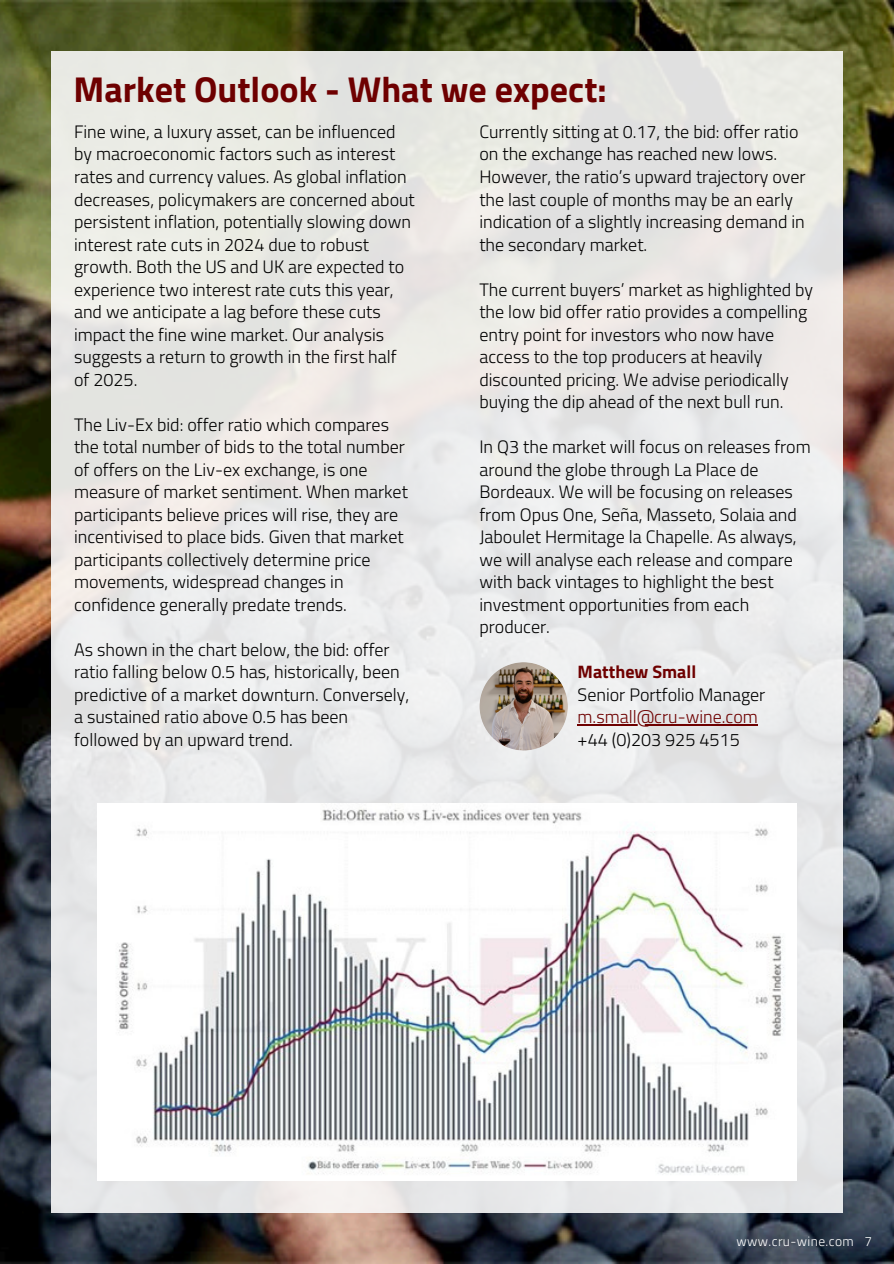
<style>
.page{position:relative;width:894px;height:1264px;background:#fff}
.page>*{position:absolute;margin:0;border:0;box-sizing:border-box;transform-origin:0 0}
.t1{font:700 36px "Titillium Web";color:#6e0000}
.t2{font:300 18px/22.5px "Titillium Web";color:#000}
.t3{font:300 18px/22.5px "Titillium Web";color:#6e0000}
.t4{font:300 13.5px "Titillium Web";letter-spacing:.03em;color:#fff}
.s1{font-weight:700;color:#6e0000}
.s2{color:#000}
</style>
<div class="page">
<img style="left:0;top:0;width:893px;height:1263px">
<div style="left:51px;top:51px;width:791px;height:1161px;background:#eaeae7"></div>
<img style="left:479px;top:662px;width:88px;height:88px;border-radius:50%">
<hr style="left:577px;top:724px;width:180px;height:1px;background:#6e0000">
<img style="left:97px;top:803px;width:699px;height:377px">
<h2 class="t1" style="left:73px;top:62px;width:534px">Market Outlook - What we expect:</h2>
<h2 class="t2" style="left:74px;top:120px;width:342px">Fine wine, a luxury asset, can be influenced by macroeconomic factors such as interest rates and currency values. As global inflation decreases, policymakers are concerned about persistent inflation, potentially slowing down interest rate cuts in 2024 due to robust growth. Both the US and UK are expected to experience two interest rate cuts this year, and we anticipate a lag before these cuts impact the fine wine market. Our analysis suggests a return to growth in the first half of 2025.</h2>
<p class="t2" style="left:74px;top:412px;width:335px">The Liv-Ex bid: offer ratio which compares the total number of bids to the total number of offers on the Liv-ex exchange, is one measure of market sentiment. When market participants believe prices will rise, they are incentivised to place bids. Given that market participants collectively determine price movements, widespread changes in confidence generally predate trends.</p>
<h2 class="t2" style="left:74px;top:637px;width:336px">As shown in the chart below, the bid: offer ratio falling below 0.5 has, historically, been predictive of a market downturn. Conversely, a sustained ratio above 0.5 has been followed by an upward trend.</h2>
<p class="t2" style="left:479px;top:120px;width:328px">Currently sitting at 0.17, the bid: offer ratio on the exchange has reached new lows.<br>However, the ratio’s upward trajectory over the last couple of months may be an early indication of a slightly increasing demand in the secondary market.</p>
<p class="t2" style="left:479px;top:277px;width:335px">The current buyers’ market as highlighted by the low bid offer ratio provides a compelling entry point for investors who now have access to the top producers at heavily discounted pricing. We advise periodically buying the dip ahead of the next bull run.</p>
<p class="t2" style="left:479px;top:435px;width:333px">In Q3 the market will focus on releases from around the globe through La Place de Bordeaux. We will be focusing on releases from Opus One, Seña, Masseto, Solaia and Jaboulet Hermitage la Chapelle. As always, we will analyse each release and compare with back vintages to highlight the best investment opportunities from each producer.</p>
<h2 class="t2" style="left:577px;top:660px;width:189px"><span class="s1">Matthew Small<br></span>Senior Portfolio Manager</h2>
<h2 class="t3" style="left:577px;top:705px;width:182px">m.small@cru-wine.com <span class="s2">+44 (0)203 925 4515</span></h2>
<h2 class="t4" style="left:736px;top:1230px;width:137px">www.cru-wine.com 7</h2>
</div>
